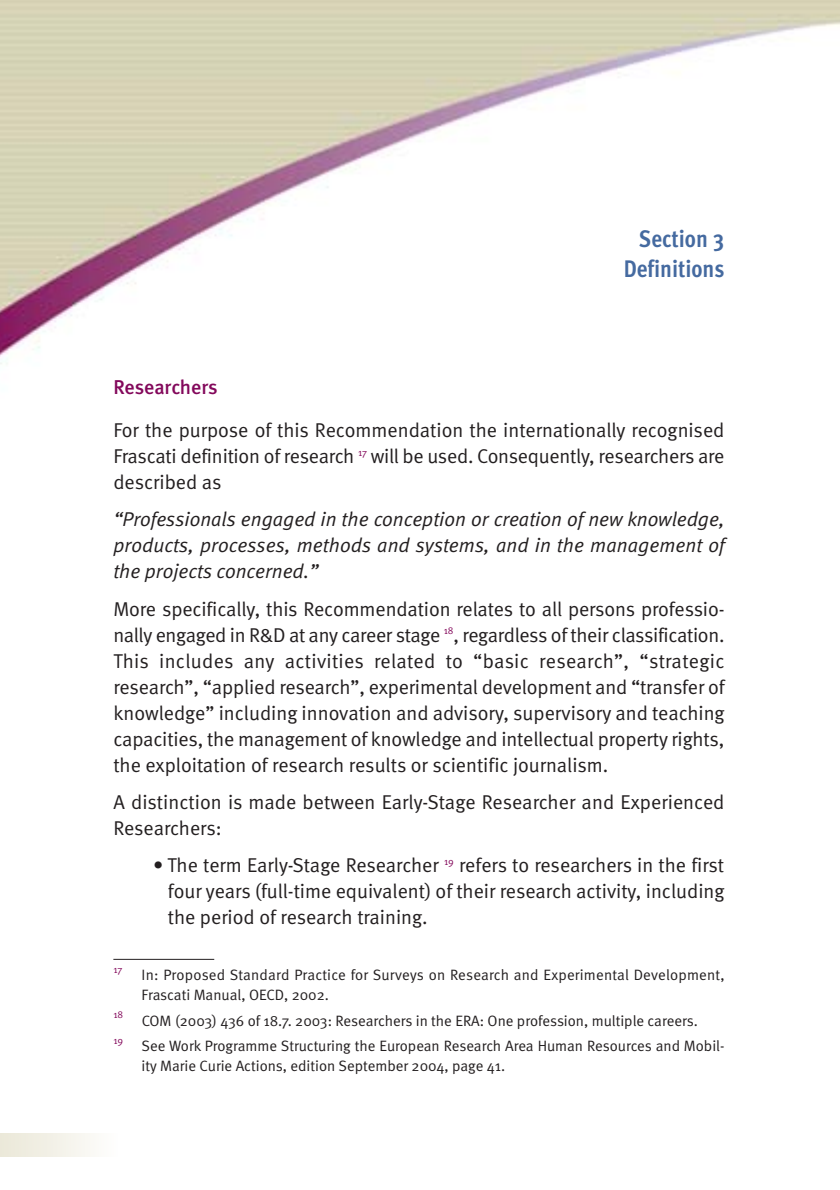
<style>
.page{position:relative;width:840px;height:1190px;background:#fff}
.page>*{position:absolute;margin:0;border:0;box-sizing:border-box;transform-origin:0 0}
.t1{font:700 24px/30px "Meta Cond";color:#456aa0;text-align:right}
.t2{font:20px/26px "Meta Normal";color:#231f20;text-align:justify}
.t3{font:italic 20px/26px "Meta Normal";color:#231f20;text-align:justify}
.t4{font:500 20px "Meta";letter-spacing:-.005em;color:#83085b}
.t5{font:15px "Meta Normal";color:#231f20}
.t6{font:10px "Meta Normal";color:#83085b}
</style>
<div class="page">
<img style="left:0;top:0;width:840px;height:1134px">
<div style="left:111px;top:940px;width:615px;height:137px;background:#fff"></div>
<hr style="left:113px;top:959px;width:101px;height:1px;background:#231f20">
<div style="left:0;top:1134px;width:117px;height:23px;background:linear-gradient(to right,#eae7d7,#fefdfd)"></div>
<h4 class="t1" style="left:624px;top:226px;width:102px">Section 3<br>Definitions</h4>
<p class="t4" style="left:113px;top:379px;width:106px">Researchers</p>
<p class="t2" style="left:113px;top:418px;width:613px">For the purpose of this Recommendation the internationally recognised Frascati definition of research <sup>17</sup> will be used. Consequently, researchers are described as</p>
<p class="t3" style="left:113px;top:508px;width:613px">“Professionals engaged in the conception or creation of new knowledge, products, processes, methods and systems, and in the management of the projects concerned.”</p>
<p class="t2" style="left:113px;top:597px;width:613px">More specifically, this Recommendation relates to all persons professio&shy;nally engaged in R&amp;D at any career stage <sup>18</sup>, regardless of their classification.<br>This includes any activities related to “basic research”, “strategic research”, “applied research”, experimental development and “transfer of knowledge” including innovation and advisory, supervisory and teaching capacities, the management of knowledge and intellectual property rights, the exploitation of research results or scientific journalism.</p>
<p class="t2" style="left:113px;top:790px;width:613px">A distinction is made between Early-Stage Researcher and Experienced<br>Researchers:</p>
<p class="t2" style="left:168px;top:854px;width:558px;text-indent:-15px">• The term Early-Stage Researcher <sup>19</sup> refers to researchers in the first four years (full-time equivalent) of their research activity, including the period of research training.</p>
<p class="t6" style="left:113px;top:965px;width:10px">17</p>
<p class="t5" style="left:142px;top:969px;width:584px">In: Proposed Standard Practice for Surveys on Research and Experimental Development,</p>
<p class="t5" style="left:142px;top:989px;width:189px">Frascati Manual, OECD, 2002.</p>
<p class="t6" style="left:113px;top:1011px;width:11px">18</p>
<p class="t5" style="left:142px;top:1015px;width:558px">COM (2003) 436 of 18.7. 2003: Researchers in the ERA: One profession, multiple careers.</p>
<p class="t6" style="left:113px;top:1037px;width:11px">19</p>
<p class="t5" style="left:142px;top:1040px;width:584px">See Work Programme Structuring the European Research Area Human Resources and Mobil-</p>
<p class="t5" style="left:142px;top:1060px;width:365px">ity Marie Curie Actions, edition September 2004, page 41.</p>
</div>
